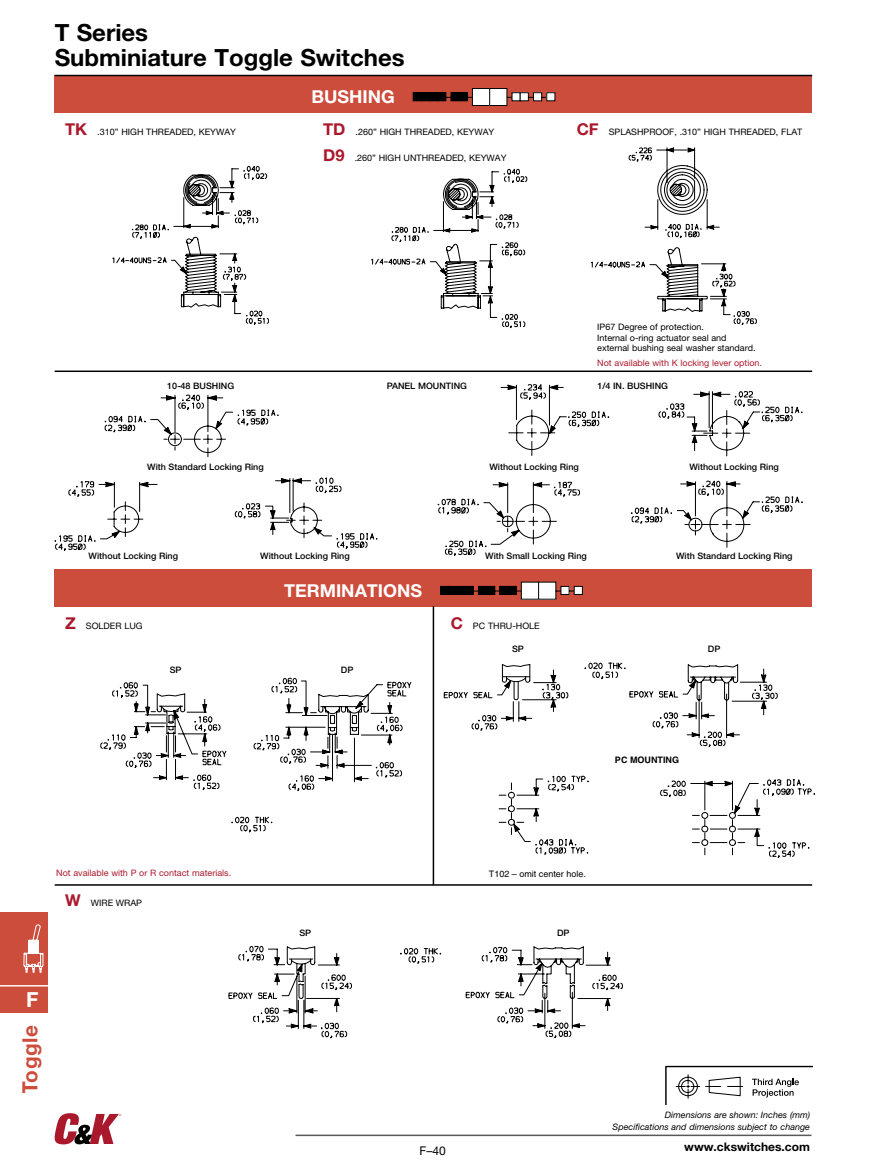
<style>
.page{position:relative;width:891px;height:1175px;background:#fff}
.page>*{position:absolute;margin:0;border:0;box-sizing:border-box;transform-origin:0 0}
.t1{font:700 23.7px/25.2px "Helvetica Neue LT Std";color:#000}
.t2{font:700 21px "Helvetica Neue";letter-spacing:.03em;color:#cd4d3c}
.t3{font:700 20.7px "Helvetica Neue";color:#fff}
.t4{font:700 17.85px "Helvetica Neue LT Std";color:#fff}
.t5{font:12px "Helvetica Neue LT Std";color:#000}
.t6{font:700 11.85px "Helvetica Neue LT Std";color:#000}
.t7{font:8.85px/10.4px "Helvetica Neue LT Std";color:#000}
.t8{font:500 8.85px "Helvetica Neue";color:#000}
.t9{font:8.85px "Helvetica Neue LT Std";color:#aa182c}
.t10{font:italic 8.85px/11.9px "Helvetica Neue LT Std";color:#000;text-align:right}
.t11{font:8.85px "Helvetica";color:#000}
.t12{font:700 8.85px "Helvetica";color:#000}
.s1{font-weight:700;font-size:16.35px;color:#aa182c}
</style>
<div class="page">
<div style="left:0;top:912px;width:47px;height:101px;background:#cd4d3c"></div>
<hr style="left:0;top:985px;width:47px;height:1px;background:#fff">
<svg style="left:23px;top:924px;width:21px;height:49px"></svg>
<hr style="left:296px;top:1134px;width:516px;height:2px;background:#58595b">
<svg style="left:55px;top:1113px;width:66px;height:31px"></svg>
<svg style="left:665px;top:1065px;width:147px;height:39px"></svg>
<div style="left:55px;top:75px;width:757px;height:38px;background:#cd4d3c"></div>
<div style="left:413px;top:93px;width:8px;height:8px;background:#000"></div>
<div style="left:413px;top:92px;width:9px;height:9px;border:1px solid #000"></div>
<div style="left:421px;top:93px;width:9px;height:8px;background:#000"></div>
<div style="left:421px;top:92px;width:9px;height:9px;border:1px solid #000"></div>
<div style="left:430px;top:93px;width:8px;height:8px;background:#000"></div>
<div style="left:429px;top:92px;width:9px;height:9px;border:1px solid #000"></div>
<svg style="left:437px;top:92px;width:14px;height:9px"></svg>
<div style="left:451px;top:93px;width:8px;height:8px;background:#000"></div>
<div style="left:451px;top:92px;width:8px;height:9px;border:1px solid #000"></div>
<svg style="left:458px;top:92px;width:14px;height:9px"></svg>
<div style="left:472px;top:88px;width:18px;height:17px;background:#fff"></div>
<div style="left:472px;top:88px;width:18px;height:18px;border:1px solid #000"></div>
<svg style="left:489px;top:88px;width:24px;height:18px"></svg>
<div style="left:512px;top:93px;width:8px;height:8px;background:#fff"></div>
<div style="left:512px;top:92px;width:9px;height:9px;border:1px solid #000"></div>
<svg style="left:520px;top:92px;width:26px;height:9px"></svg>
<div style="left:547px;top:93px;width:8px;height:8px;background:#fff"></div>
<div style="left:546px;top:92px;width:9px;height:9px;border:1px solid #000"></div>
<div style="left:55px;top:569px;width:757px;height:37px;background:#cd4d3c"></div>
<div style="left:441px;top:586px;width:8px;height:8px;background:#000"></div>
<div style="left:440px;top:586px;width:9px;height:9px;border:1px solid #000"></div>
<div style="left:449px;top:586px;width:8px;height:8px;background:#000"></div>
<div style="left:448px;top:586px;width:9px;height:9px;border:1px solid #000"></div>
<div style="left:457px;top:586px;width:8px;height:8px;background:#000"></div>
<div style="left:457px;top:586px;width:9px;height:9px;border:1px solid #000"></div>
<svg style="left:465px;top:585px;width:14px;height:10px"></svg>
<div style="left:478px;top:586px;width:9px;height:8px;background:#000"></div>
<div style="left:478px;top:586px;width:9px;height:9px;border:1px solid #000"></div>
<svg style="left:486px;top:585px;width:15px;height:10px"></svg>
<div style="left:500px;top:586px;width:8px;height:8px;background:#000"></div>
<div style="left:500px;top:586px;width:8px;height:9px;border:1px solid #000"></div>
<svg style="left:507px;top:585px;width:14px;height:10px"></svg>
<div style="left:521px;top:582px;width:18px;height:17px;background:#fff"></div>
<div style="left:521px;top:582px;width:18px;height:17px;border:1px solid #000"></div>
<svg style="left:538px;top:582px;width:37px;height:17px"></svg>
<div style="left:574px;top:586px;width:8px;height:8px;background:#fff"></div>
<div style="left:574px;top:586px;width:9px;height:9px;border:1px solid #000"></div>
<svg style="left:55px;top:384px;width:748px;height:172px"></svg>
<svg style="left:591px;top:147px;width:166px;height:178px"></svg>
<svg style="left:371px;top:169px;width:156px;height:159px"></svg>
<svg style="left:112px;top:166px;width:157px;height:159px"></svg>
<svg style="left:444px;top:662px;width:334px;height:86px"></svg>
<svg style="left:498px;top:775px;width:317px;height:83px"></svg>
<svg style="left:229px;top:945px;width:394px;height:93px"></svg>
<svg style="left:100px;top:677px;width:311px;height:155px"></svg>
<hr style="left:55px;top:370px;width:757px;height:2px;background:#000">
<hr style="left:55px;top:884px;width:757px;height:1px;background:#000">
<hr style="left:433px;top:606px;width:1px;height:279px;background:#000">
<hr style="left:55px;top:75px;width:757px;height:1px;background:#000">
<h1 class="t1" style="left:55px;top:19px;width:352px">T Series<br>Subminiature Toggle Switches</h1>
<h3 class="t4" style="left:312px;top:86px;width:85px">BUSHING</h3>
<p class="t7" style="left:65px;top:127px;width:172px"><span class="s1">TK</span> .310” HIGH THREADED, KEYWAY</p>
<p class="t7" style="left:323px;top:127px;width:173px"><span class="s1">TD</span> .260” HIGH THREADED, KEYWAY</p>
<p class="t7" style="left:323px;top:152px;width:185px"><span class="s1">D9</span> .260” HIGH UNTHREADED, KEYWAY</p>
<p class="t7" style="left:577px;top:127px;width:227px"><span class="s1">CF</span> SPLASHPROOF, .310” HIGH THREADED, FLAT</p>
<p class="t8" style="left:167px;top:380px;width:69px">10-48 BUSHING</p>
<p class="t8" style="left:387px;top:380px;width:82px">PANEL MOUNTING</p>
<p class="t7" style="left:597px;top:322px;width:160px">IP67 Degree of protection.<br>Internal o-ring actuator seal and external bushing seal washer standard.</p>
<p class="t9" style="left:597px;top:357px;width:166px">Not available with K locking lever option.</p>
<p class="t8" style="left:597px;top:380px;width:72px">1/4 IN. BUSHING</p>
<p class="t8" style="left:147px;top:461px;width:118px">With Standard Locking Ring</p>
<p class="t8" style="left:489px;top:461px;width:91px">Without Locking Ring</p>
<p class="t8" style="left:689px;top:461px;width:91px">Without Locking Ring</p>
<p class="t8" style="left:89px;top:551px;width:91px">Without Locking Ring</p>
<p class="t7" style="left:65px;top:620px;width:79px"><span class="s1">Z</span> SOLDER LUG</p>
<p class="t8" style="left:260px;top:551px;width:91px">Without Locking Ring</p>
<h3 class="t4" style="left:284px;top:579px;width:140px">TERMINATIONS</h3>
<p class="t8" style="left:485px;top:551px;width:103px">With Small Locking Ring</p>
<p class="t7" style="left:451px;top:620px;width:91px"><span class="s1">C</span> PC THRU-HOLE</p>
<p class="t8" style="left:676px;top:551px;width:118px">With Standard Locking Ring</p>
<p class="t8" style="left:170px;top:664px;width:13px">SP</p>
<p class="t8" style="left:341px;top:664px;width:14px">DP</p>
<p class="t8" style="left:512px;top:643px;width:13px">SP</p>
<p class="t8" style="left:708px;top:643px;width:14px">DP</p>
<p class="t12" style="left:615px;top:753px;width:66px">PC MOUNTING</p>
<p class="t9" style="left:56px;top:868px;width:177px">Not available with P or R contact materials.</p>
<p class="t7" style="left:65px;top:897px;width:78px"><span class="s1">W</span> WIRE WRAP</p>
<h3 class="t3" style="left:26px;top:987px;width:14px">F</h3>
<h2 class="t2" style="left:17px;top:1093px;width:70px;rotate:-90deg">Toggle</h2>
<p class="t11" style="left:489px;top:868px;width:99px">T102 – omit center hole.</p>
<p class="t8" style="left:299px;top:927px;width:13px">SP</p>
<p class="t8" style="left:557px;top:927px;width:14px">DP</p>
<h3 class="t5" style="left:420px;top:1143px;width:28px">F–40</h3>
<p class="t10" style="left:613px;top:1108px;width:199px">Dimensions are shown: Inches (mm)<br>Specifications and dimensions subject to change</p>
<h3 class="t6" style="left:684px;top:1139px;width:127px">www.ckswitches.com</h3>
</div>
